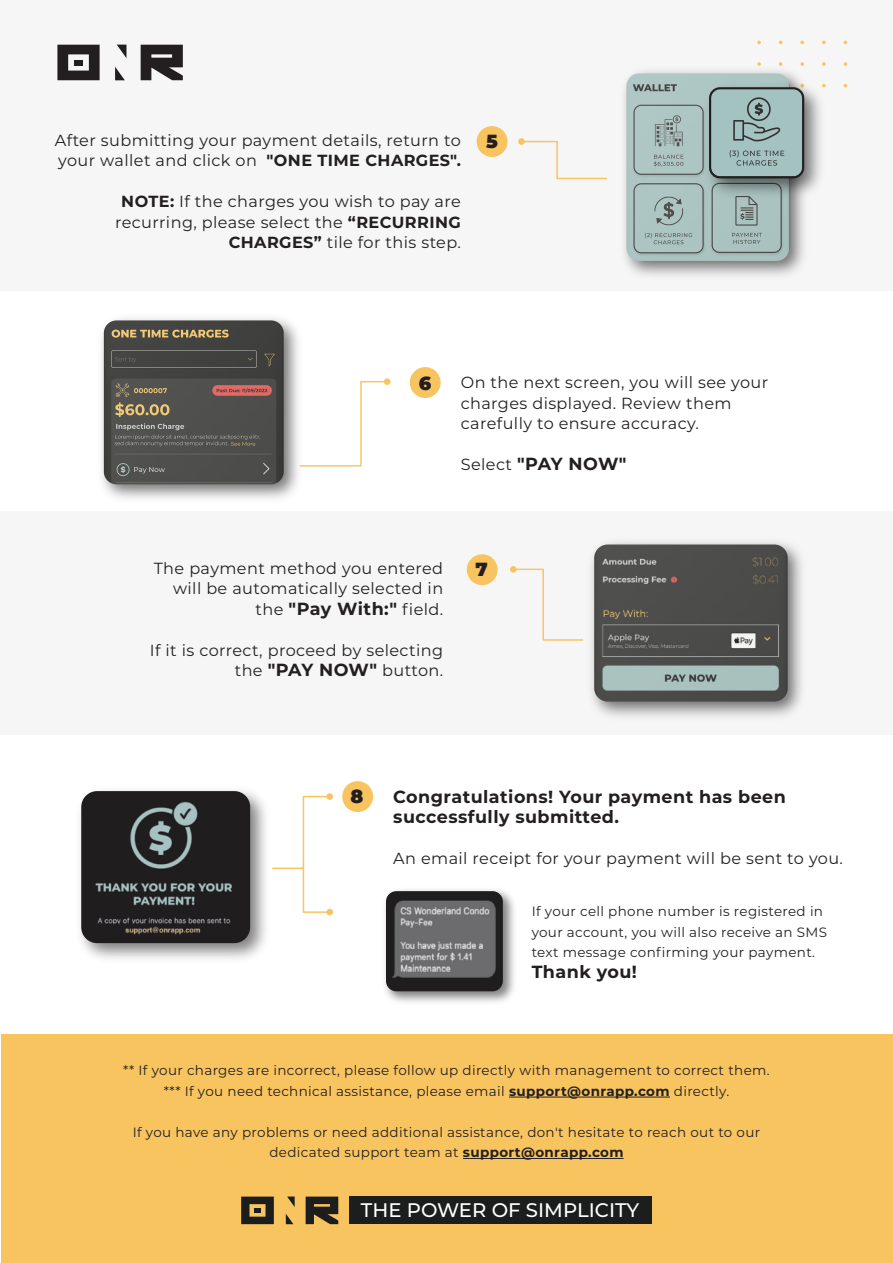
<style>
.page{position:relative;width:893px;height:1263px;background:#fff}
.page>*{position:absolute;margin:0;border:0;box-sizing:border-box;transform-origin:0 0}
.t1{font:500 19.65px "Montserrat";color:#fff}
.t2{font:900 19.05px "Montserrat";color:#231f20}
.t3{font:700 17.55px/20.4px "Montserrat";letter-spacing:.025em;color:#231f20}
.t4{font:16.05px/20.4px "Montserrat";letter-spacing:.025em;color:#231f20;text-align:right}
.t5{font:13.5px/20.4px "Montserrat";letter-spacing:.025em;color:#231f20;text-align:center}
.s1{font-weight:700}
.s2{font-weight:400;font-size:16.05px}
.s3{font-weight:700;font-size:17.55px}
</style>
<div class="page">
<img style="left:331px;top:538px;width:475px;height:274px">
<img style="left:621px;top:544px;width:167px;height:157px">
<div style="left:0;top:0;width:893px;height:290px;background:#f6f6f6"></div>
<img style="left:101px;top:318px;width:520px;height:436px">
<img style="left:104px;top:320px;width:180px;height:164px">
<div style="left:477px;top:126px;width:30px;height:31px;background:#f8c460;border-radius:50%"></div>
<svg style="left:115px;top:67px;width:10px;height:13px"></svg>
<svg style="left:117px;top:45px;width:9px;height:13px"></svg>
<svg style="left:141px;top:45px;width:42px;height:35px"></svg>
<svg style="left:57px;top:45px;width:43px;height:35px"></svg>
<div style="left:74px;top:60px;width:9px;height:5px;background:#231f20"></div>
<svg style="left:523px;top:140px;width:60px;height:40px"></svg>
<div style="left:518px;top:138px;width:7px;height:7px;background:#f8c460;border-radius:50%"></div>
<div style="left:467px;top:554px;width:31px;height:31px;background:#f8c460;border-radius:50%"></div>
<div style="left:342px;top:781px;width:31px;height:31px;background:#f8c460;border-radius:50%"></div>
<div style="left:512px;top:568px;width:72px;height:73px;background:#f6f6f6"></div>
<div style="left:510px;top:566px;width:7px;height:7px;background:#f8c460;border-radius:50%"></div>
<div style="left:410px;top:367px;width:31px;height:31px;background:#f8c460;border-radius:50%"></div>
<svg style="left:299px;top:380px;width:90px;height:87px"></svg>
<div style="left:384px;top:378px;width:6px;height:7px;background:#f8c460;border-radius:50%"></div>
<div style="left:326px;top:793px;width:7px;height:7px;background:#f8c460;border-radius:50%"></div>
<svg style="left:276px;top:795px;width:55px;height:118px"></svg>
<div style="left:326px;top:909px;width:7px;height:6px;background:#f8c460;border-radius:50%"></div>
<img style="left:80px;top:790px;width:196px;height:169px">
<div style="left:81px;top:791px;width:169px;height:152px;background:#201d1f;border-radius:16px"></div>
<img style="left:95px;top:801px;width:137px;height:134px">
<img style="left:385px;top:890px;width:129px;height:112px">
<div style="left:386px;top:891px;width:117px;height:100px;background:#201d1f;border-radius:10px"></div>
<img style="left:392px;top:900px;width:104px;height:78px">
<img style="left:583px;top:40px;width:243px;height:442px">
<img style="left:710px;top:88px;width:93px;height:89px">
<div style="left:709px;top:87px;width:95px;height:91px;border:2px solid #231f20;border-radius:10px"></div>
<div style="left:1px;top:1034px;width:892px;height:229px;background:#f8c460"></div>
<svg style="left:286px;top:1214px;width:7px;height:10px"></svg>
<svg style="left:287px;top:1196px;width:8px;height:11px"></svg>
<svg style="left:306px;top:1196px;width:32px;height:28px"></svg>
<svg style="left:241px;top:1196px;width:33px;height:28px"></svg>
<div style="left:349px;top:1196px;width:303px;height:28px;background:#1c1d1d"></div>
<hr style="left:509px;top:1097px;width:161px;height:1px;background:#231f20">
<hr style="left:463px;top:1158px;width:161px;height:1px;background:#231f20">
<p class="t4" style="left:55px;top:129px;width:407px;text-align:left">After submitting your payment details, return to your wallet and click on <span class="s1">"ONE TIME CHARGES".</span></p>
<p class="t4" style="left:115px;top:191px;width:347px"><span class="s1">NOTE:</span> If the charges you wish to pay are recurring, please select the <span class="s1">“RECURRING<br>CHARGES”</span> tile for this step.</p>
<p class="t2" style="left:486px;top:127px;width:13px">5</p>
<p class="t2" style="left:419px;top:368px;width:14px">6</p>
<p class="t4" style="left:461px;top:372px;width:309px;text-align:left">On the next screen, you will see your charges displayed. Review them carefully to ensure accuracy.</p>
<p class="t3" style="left:461px;top:453px;width:167px"><span class="s2">Select</span> "PAY NOW"</p>
<p class="t4" style="left:154px;top:557px;width:291px">The payment method you entered will be automatically selected in</p>
<p class="t3" style="left:256px;top:597px;width:189px"><span class="s2">the</span> "Pay With:" <span class="s2">field.</span></p>
<p class="t4" style="left:150px;top:639px;width:295px">If it is correct, proceed by selecting the <span class="s3">"PAY NOW"</span> button.</p>
<p class="t2" style="left:475px;top:555px;width:14px">7</p>
<p class="t2" style="left:351px;top:782px;width:14px">8</p>
<p class="t3" style="left:393px;top:785px;width:394px">Congratulations! Your payment has been successfully submitted.</p>
<p class="t4" style="left:393px;top:847px;width:451px">An email receipt for your payment will be sent to you.</p>
<p class="t5" style="left:532px;top:901px;width:297px;text-align:left">If your cell phone number is registered in your account, you will also receive an SMS text message confirming your payment.</p>
<p class="t3" style="left:532px;top:960px;width:107px">Thank you!</p>
<p class="t5" style="left:123px;top:1060px;width:648px">** If your charges are incorrect, please follow up directly with management to correct them. *** If you need technical assistance, please email <span class="s1">support@onrapp.com</span> directly.</p>
<p class="t5" style="left:133px;top:1121px;width:629px">If you have any problems or need additional assistance, don't hesitate to reach out to our dedicated support team at <span class="s1">support@onrapp.com</span></p>
<p class="t1" style="left:361px;top:1196px;width:280px">THE POWER OF SIMPLICITY</p>
</div>
